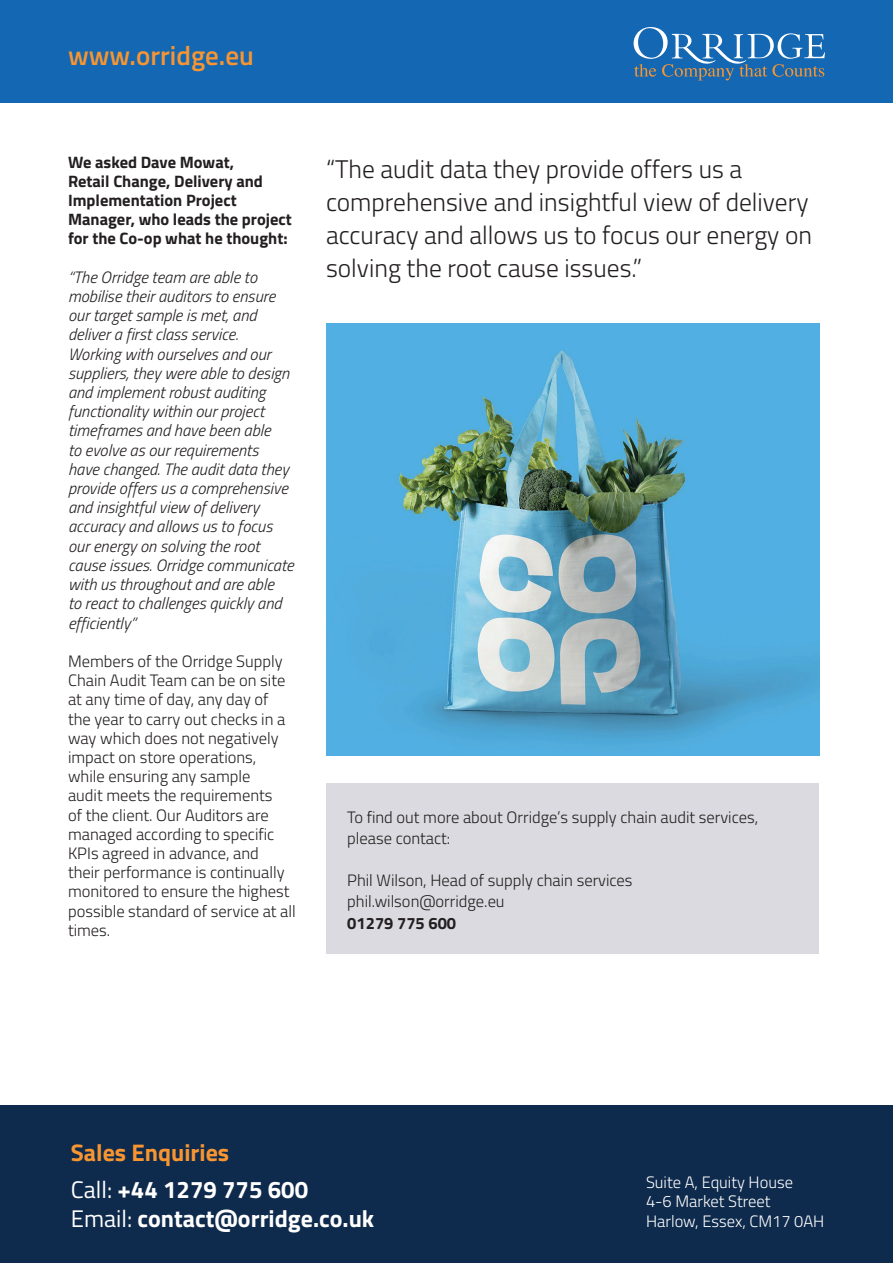
<style>
.page{position:relative;width:893px;height:1263px;background:#fff}
.page>*{position:absolute;margin:0;border:0;box-sizing:border-box;transform-origin:0 0}
.t1{font:600 27px "Titillium Web";color:#f79531}
.t2{font:300 25.5px/33px "Titillium Web";color:#231f20}
.t3{font:700 24px/37.3px "Titillium Web";color:#f79531}
.t4{font:700 24px "Titillium Web";color:#fff}
.t5{font:italic 300 16.5px/19.2px "Titillium Web";color:#231f20}
.t6{font:300 16.5px/19.2px "Titillium Web";color:#231f20}
.t7{font:700 16.5px/19.2px "Titillium Web";color:#231f20}
.t8{font:300 16.5px/19.8px "Titillium Web";color:#fff}
.s1{font-weight:400;color:#fff}
.s2{color:#fff}
.s3{font-weight:400}
</style>
<div class="page">
<div style="left:326px;top:783px;width:493px;height:171px;background:#dadae0"></div>
<div style="left:0;top:0;width:893px;height:102px;background:#1367b3"></div>
<svg style="left:634px;top:27px;width:191px;height:53px"></svg>
<div style="left:0;top:1106px;width:893px;height:157px;background:#0e2a4c"></div>
<img style="left:326px;top:324px;width:493px;height:431px">
<h1 class="t1" style="left:68px;top:35px;width:187px">www.orridge.eu</h1>
<p class="t7" style="left:68px;top:151px;width:225px">We asked Dave Mowat,<br>Retail Change, Delivery and<br>Implementation Project<br>Manager, who leads the project for the Co-op what he thought:</p>
<p class="t5" style="left:68px;top:267px;width:227px">“The Orridge team are able to mobilise their auditors to ensure our target sample is met, and deliver a first class service.<br>Working with ourselves and our suppliers, they were able to design and implement robust auditing functionality within our project timeframes and have been able<br>to evolve as our requirements<br>have changed. The audit data they provide offers us a comprehensive and insightful view of delivery accuracy and allows us to focus our energy on solving the root cause issues. Orridge communicate with us throughout and are able<br>to react to challenges quickly and efficiently”</p>
<p class="t6" style="left:68px;top:651px;width:229px">Members of the Orridge Supply<br>Chain Audit Team can be on site at any time of day, any day of<br>the year to carry out checks in a way which does not negatively impact on store operations, while ensuring any sample<br>audit meets the requirements<br>of the client. Our Auditors are managed according to specific<br>KPIs agreed in advance, and<br>their performance is continually monitored to ensure the highest possible standard of service at all times.</p>
<h2 class="t2" style="left:326px;top:151px;width:488px">“The audit data they provide offers us a comprehensive and insightful view of delivery accuracy and allows us to focus our energy on solving the root cause issues.”</h2>
<p class="t6" style="left:347px;top:806px;width:412px;line-height:21px">To find out more about Orridge’s supply chain audit services, please contact:</p>
<p class="t6" style="left:347px;top:869px;width:287px;line-height:21px">Phil Wilson, Head of supply chain services phil.wilson@orridge.eu</p>
<p class="t7" style="left:347px;top:912px;width:110px">01279 775 600</p>
<h3 class="t3" style="left:71px;top:1133px;width:239px">Sales Enquiries<br><span class="s1">Call:</span> <span class="s2">+44 1279 775 600</span></h3>
<h3 class="t4" style="left:71px;top:1200px;width:305px"><span class="s3">Email:</span> contact@orridge.co.uk</h3>
<p class="t8" style="left:646px;top:1171px;width:180px">Suite A, Equity House<br>4-6 Market Street<br>Harlow, Essex, CM17 0AH</p>
</div>
